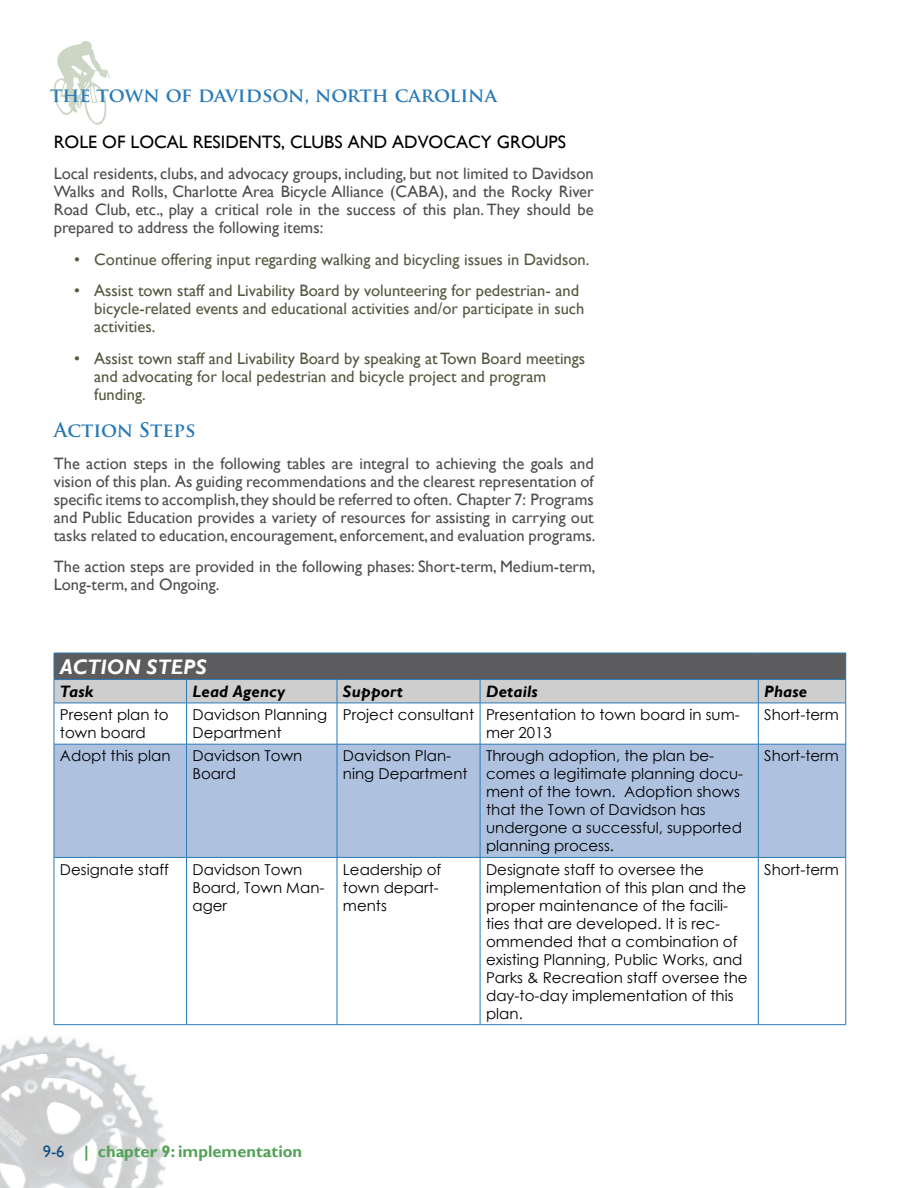
<style>
.page{position:relative;width:918px;height:1188px;background:#fff}
.page>*{position:absolute;margin:0;border:0;box-sizing:border-box;transform-origin:0 0}
.t1{font:italic 700 21px "Gill Sans";letter-spacing:.005em;color:#fff}
.t2{font:700 19.5px "Trajan Pro";color:#2a7ab7}
.t3{font:18px "Gill Sans";color:#000}
.t4{font:16.5px/18px "Gill Sans";color:#4d4d4f;text-align:justify}
.t5{font:16.5px/18px "Gill Sans";color:#525940}
.t6{font:italic 700 16.5px "Gill Sans";letter-spacing:.01em;color:#000}
.t7{font:700 16.5px "Gill Sans";color:#52a257}
.t8{font:15px/18px "Century Gothic";color:#000}
.s1{font-weight:400;color:#0e4e81}
</style>
<div class="page">
<svg style="left:54px;top:41px;width:56px;height:84px"></svg>
<img style="left:0;top:1036px;width:167px;height:152px">
<div style="left:55px;top:745px;width:790px;height:112px;background:#aec2e0"></div>
<hr style="left:54px;top:703px;width:1px;height:41px;background:#2a7ab7">
<hr style="left:186px;top:703px;width:1px;height:41px;background:#2a7ab7">
<hr style="left:337px;top:703px;width:1px;height:41px;background:#2a7ab7">
<hr style="left:480px;top:703px;width:1px;height:41px;background:#2a7ab7">
<hr style="left:758px;top:703px;width:1px;height:41px;background:#2a7ab7">
<hr style="left:845px;top:703px;width:1px;height:41px;background:#2a7ab7">
<hr style="left:54px;top:744px;width:133px;height:1px;background:#2a7ab7">
<hr style="left:54px;top:744px;width:1px;height:113px;background:#2a7ab7">
<hr style="left:187px;top:744px;width:150px;height:1px;background:#2a7ab7">
<hr style="left:186px;top:744px;width:1px;height:113px;background:#2a7ab7">
<hr style="left:337px;top:744px;width:143px;height:1px;background:#2a7ab7">
<hr style="left:337px;top:744px;width:1px;height:113px;background:#2a7ab7">
<hr style="left:480px;top:744px;width:278px;height:1px;background:#2a7ab7">
<hr style="left:480px;top:744px;width:1px;height:113px;background:#2a7ab7">
<hr style="left:758px;top:744px;width:88px;height:1px;background:#2a7ab7">
<hr style="left:758px;top:744px;width:1px;height:113px;background:#2a7ab7">
<hr style="left:845px;top:744px;width:1px;height:113px;background:#2a7ab7">
<hr style="left:54px;top:857px;width:133px;height:1px;background:#2a7ab7">
<hr style="left:54px;top:858px;width:1px;height:166px;background:#2a7ab7">
<hr style="left:187px;top:857px;width:150px;height:1px;background:#2a7ab7">
<hr style="left:186px;top:858px;width:1px;height:166px;background:#2a7ab7">
<hr style="left:337px;top:857px;width:143px;height:1px;background:#2a7ab7">
<hr style="left:337px;top:858px;width:1px;height:166px;background:#2a7ab7">
<hr style="left:480px;top:857px;width:278px;height:1px;background:#2a7ab7">
<hr style="left:480px;top:858px;width:1px;height:166px;background:#2a7ab7">
<hr style="left:758px;top:857px;width:88px;height:1px;background:#2a7ab7">
<hr style="left:758px;top:858px;width:1px;height:166px;background:#2a7ab7">
<hr style="left:845px;top:858px;width:1px;height:166px;background:#2a7ab7">
<hr style="left:54px;top:1024px;width:133px;height:1px;background:#2a7ab7">
<hr style="left:187px;top:1024px;width:150px;height:1px;background:#2a7ab7">
<hr style="left:337px;top:1024px;width:143px;height:1px;background:#2a7ab7">
<hr style="left:480px;top:1024px;width:278px;height:1px;background:#2a7ab7">
<hr style="left:758px;top:1024px;width:88px;height:1px;background:#2a7ab7">
<svg style="left:54px;top:653px;width:792px;height:50px;background:#8c9094"></svg>
<hr style="left:54px;top:703px;width:133px;height:1px;background:#2a7ab7">
<hr style="left:187px;top:703px;width:150px;height:1px;background:#2a7ab7">
<hr style="left:337px;top:703px;width:143px;height:1px;background:#2a7ab7">
<hr style="left:480px;top:703px;width:278px;height:1px;background:#2a7ab7">
<hr style="left:758px;top:703px;width:88px;height:1px;background:#2a7ab7">
<p class="t2" style="left:50px;top:83px;width:448px">the town of davidson, north carolina</p>
<p class="t3" style="left:54px;top:131px;width:160px">Role of Local Reside</p>
<p class="t3" style="left:248px;top:131px;width:209px">nts, Clubs and Advocacy</p>
<p class="t3" style="left:497px;top:131px;width:61px">Groups</p>
<p class="t4" style="left:54px;top:165px;width:542px">Local residents, clubs, and advocacy groups, including, but not limited to Davidson Walks and Rolls, Charlotte Area Bicycle Alliance (CABA), and the Rocky River Road Club, etc., play a critical role in the success of this plan. They should be prepared to address the following items:</p>
<p class="t5" style="left:74px;top:251px;width:517px">• Continue offering input regarding walking and bicycling issues in Davidson.</p>
<p class="t5" style="left:94px;top:282px;width:492px;text-indent:-20px">• Assist town staff and Livability Board by volunteering for pedestrian- and bicycle-related events and educational activities and/or participate in such activities.</p>
<p class="t5" style="left:94px;top:350px;width:493px;text-indent:-20px">• Assist town staff and Livability Board by speaking at Town Board meetings and advocating for local pedestrian and bicycle project and program funding.</p>
<p class="t2" style="left:54px;top:418px;width:143px">Action Steps</p>
<p class="t4" style="left:54px;top:455px;width:543px">The action steps in the following tables are integral to achieving the goals and vision of this plan. As guiding recommendations and the clearest representation of specific items to accomplish, they should be referred to often. Chapter 7: Programs and Public Education provides a variety of resources for assisting in carrying out tasks related to education, encouragement, enforcement, and evaluation programs.</p>
<p class="t4" style="left:54px;top:558px;width:543px">The action steps are provided in the following phases: Short-term, Medium-term,<br>Long-term, and Ongoing.</p>
<p class="t1" style="left:60px;top:654px;width:148px">ACTION STEPS</p>
<p class="t6" style="left:60px;top:682px;width:35px">Task</p>
<p class="t6" style="left:193px;top:682px;width:94px">Lead Agency</p>
<p class="t6" style="left:343px;top:682px;width:62px">Support</p>
<p class="t6" style="left:486px;top:682px;width:53px">Details</p>
<p class="t6" style="left:764px;top:682px;width:44px">Phase</p>
<p class="t8" style="left:60px;top:706px;width:110px">Present plan to town board</p>
<p class="t8" style="left:193px;top:706px;width:136px">Davidson Planning<br>Department</p>
<p class="t8" style="left:486px;top:706px;width:255px;text-indent:-143px">Project consultant Presentation to town board in sum&shy;mer 2013</p>
<p class="t8" style="left:764px;top:706px;width:76px">Short-term</p>
<p class="t8" style="left:60px;top:747px;width:112px">Adopt this plan</p>
<p class="t8" style="left:193px;top:747px;width:111px">Davidson Town<br>Board</p>
<p class="t8" style="left:343px;top:747px;width:126px">Davidson Plan&shy;ning Department</p>
<p class="t8" style="left:486px;top:747px;width:259px">Through adoption, the plan be&shy;comes a legitimate planning docu&shy;ment of the town. Adoption shows that the Town of Davidson has undergone a successful, supported planning process.</p>
<p class="t8" style="left:764px;top:747px;width:76px">Short-term</p>
<p class="t8" style="left:60px;top:860px;width:110px">Designate staff</p>
<p class="t8" style="left:193px;top:860px;width:133px">Davidson Town<br>Board, Town Man&shy;ager</p>
<p class="t8" style="left:343px;top:860px;width:100px">Leadership of town depart&shy;ments</p>
<p class="t8" style="left:486px;top:860px;width:263px">Designate staff to oversee the implementation of this plan and the proper maintenance of the facili&shy;ties that are developed. It is rec&shy;ommended that a combination of existing Planning, Public Works, and<br>Parks &amp; Recreation staff oversee the day-to-day implementation of this plan.</p>
<p class="t8" style="left:764px;top:860px;width:76px">Short-term</p>
<p class="t7" style="left:43px;top:1142px;width:261px"><span class="s1">9-6</span> | chapter 9: implementation</p>
</div>
